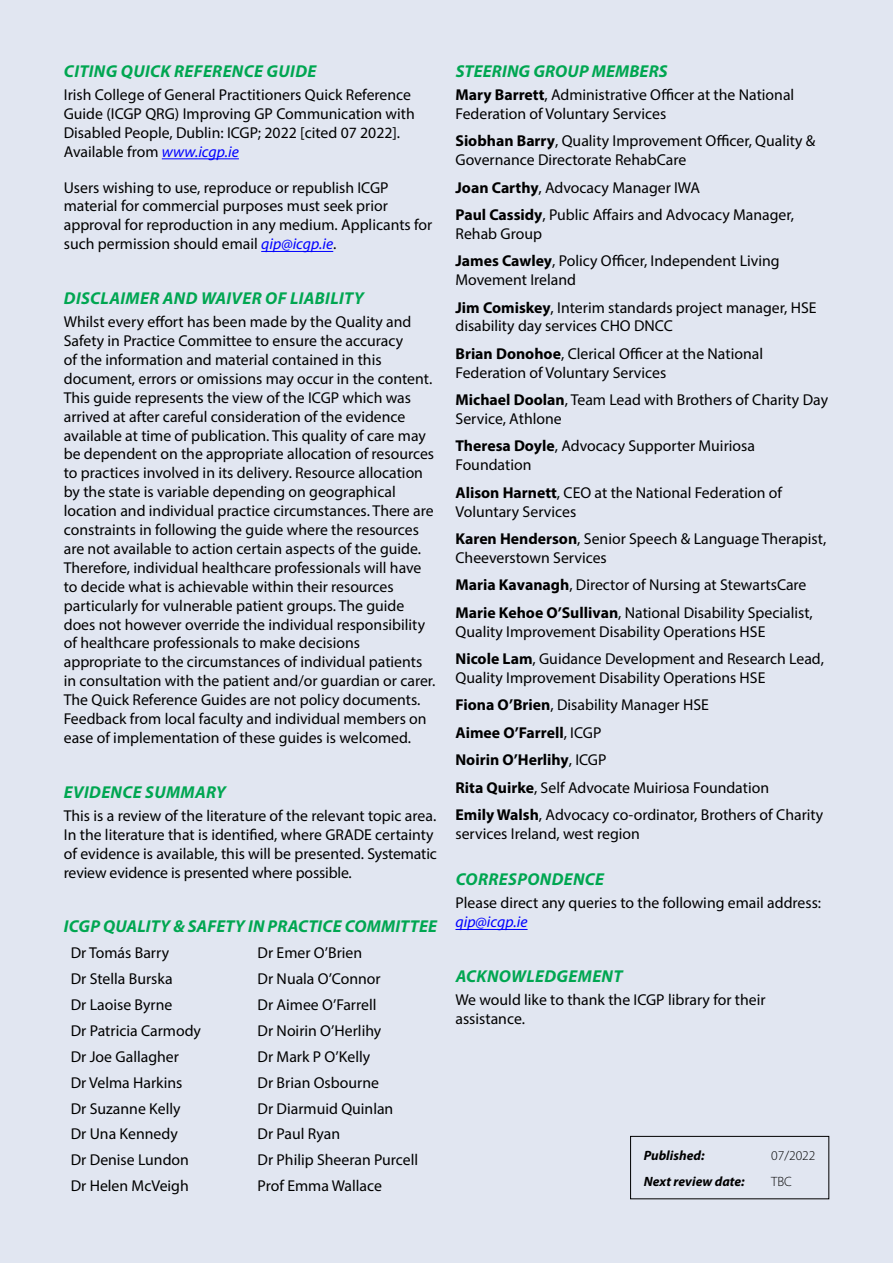
<style>
.page{position:relative;width:893px;height:1263px;background:#e1e6f1}
.page>*{position:absolute;margin:0;border:0;box-sizing:border-box;transform-origin:0 0}
.t1{font:italic 700 17.25px "Myriad Pro";letter-spacing:.02em;color:#00a651}
.t2{font:15.75px/18.9px "Myriad Pro";color:#000}
.t3{font:italic 15.75px "Myriad Pro";color:#00f}
.t4{font:italic 700 13.5px "Myriad Pro";color:#000}
.t5{font:300 13.5px "Myriad Pro";color:#000}
.s1{font-style:italic;color:#00f}
.s2{font-weight:700}
</style>
<div class="page">
<hr style="left:162px;top:159px;width:77px;height:1px;background:#00f">
<hr style="left:261px;top:251px;width:72px;height:1px;background:#00f">
<hr style="left:455px;top:929px;width:73px;height:1px;background:#00f">
<div style="left:630px;top:1136px;width:199px;height:63px;border:1px solid #000"></div>
<p class="t1" style="left:64px;top:60px;width:254px">CITING QUICK REFERENCE GUIDE</p>
<p class="t2" style="left:64px;top:85px;width:352px">Irish College of General Practitioners Quick Reference Guide (ICGP QRG) Improving GP Communication with Disabled People, Dublin: ICGP; 2022 [cited 07 2022].<br>Available from <span class="s1">www.icgp.ie</span></p>
<p class="t2" style="left:64px;top:178px;width:370px">Users wishing to use, reproduce or republish ICGP material for commercial purposes must seek prior approval for reproduction in any medium. Applicants for such permission should email <span class="s1">qip@icgp.ie</span>.</p>
<p class="t1" style="left:64px;top:287px;width:302px">DISCLAIMER AND WAIVER OF LIABILITY</p>
<p class="t2" style="left:64px;top:312px;width:373px">Whilst every effort has been made by the Quality and Safety in Practice Committee to ensure the accuracy<br>of the information and material contained in this document, errors or omissions may occur in the content.<br>This guide represents the view of the ICGP which was arrived at after careful consideration of the evidence available at time of publication. This quality of care may be dependent on the appropriate allocation of resources to practices involved in its delivery. Resource allocation by the state is variable depending on geographical location and individual practice circumstances. There are constraints in following the guide where the resources are not available to action certain aspects of the guide.<br>Therefore, individual healthcare professionals will have to decide what is achievable within their resources particularly for vulnerable patient groups. The guide does not however override the individual responsibility of healthcare professionals to make decisions appropriate to the circumstances of individual patients in consultation with the patient and/or guardian or carer.<br>The Quick Reference Guides are not policy documents.<br>Feedback from local faculty and individual members on ease of implementation of these guides is welcomed.</p>
<p class="t1" style="left:64px;top:781px;width:164px">EVIDENCE SUMMARY</p>
<p class="t2" style="left:64px;top:806px;width:375px">This is a review of the literature of the relevant topic area.<br>In the literature that is identified, where GRADE certainty of evidence is available, this will be presented. Systematic review evidence is presented where possible.</p>
<p class="t1" style="left:64px;top:915px;width:375px">ICGP QUALITY &amp; SAFETY IN PRACTICE COMMITTEE</p>
<p class="t2" style="left:71px;top:940px;width:132px;line-height:25.8px">Dr Tomás Barry<br>Dr Stella Burska<br>Dr Laoise Byrne<br>Dr Patricia Carmody<br>Dr Joe Gallagher<br>Dr Velma Harkins<br>Dr Suzanne Kelly<br>Dr Una Kennedy<br>Dr Denise Lundon<br>Dr Helen McVeigh</p>
<p class="t2" style="left:258px;top:940px;width:162px;line-height:25.8px">Dr Emer O’Brien<br>Dr Nuala O’Connor<br>Dr Aimee O’Farrell<br>Dr Noirin O’Herlihy<br>Dr Mark P O’Kelly<br>Dr Brian Osbourne<br>Dr Diarmuid Quinlan<br>Dr Paul Ryan<br>Dr Philip Sheeran Purcell<br>Prof Emma Wallace</p>
<p class="t1" style="left:456px;top:60px;width:213px">STEERING GROUP MEMBERS</p>
<p class="t2" style="left:455px;top:85px;width:340px"><span class="s2">Mary Barrett</span>, Administrative Officer at the National<br>Federation of Voluntary Services</p>
<p class="t2" style="left:455px;top:131px;width:361px"><span class="s2">Siobhan Barry</span>, Quality Improvement Officer, Quality &amp;<br>Governance Directorate RehabCare</p>
<p class="t2" style="left:455px;top:173px;width:340px;line-height:27.5px"><span class="s2">Joan Carthy</span>, Advocacy Manager IWA<br><span class="s2">Paul Cassidy</span>, Public Affairs and Advocacy Manager,</p>
<p class="t2" style="left:455px;top:220px;width:326px;line-height:27.5px">Rehab Group<br><span class="s2">James Cawley</span>, Policy Officer, Independent Living</p>
<p class="t2" style="left:455px;top:266px;width:363px;line-height:27.5px">Movement Ireland<br><span class="s2">Jim Comiskey</span>, Interim standards project manager, HSE</p>
<p class="t2" style="left:455px;top:312px;width:309px;line-height:27.5px">disability day services CHO DNCC<br><span class="s2">Brian Donohoe</span>, Clerical Officer at the National</p>
<p class="t2" style="left:455px;top:358px;width:374px;line-height:27.5px">Federation of Voluntary Services<br><span class="s2">Michael Doolan</span>, Team Lead with Brothers of Charity Day</p>
<p class="t2" style="left:455px;top:405px;width:301px;line-height:27.5px">Service, Athlone<br><span class="s2">Theresa Doyle</span>, Advocacy Supporter Muiriosa</p>
<p class="t2" style="left:455px;top:451px;width:328px;line-height:27.5px">Foundation<br><span class="s2">Alison Harnett</span>, CEO at the National Federation of</p>
<p class="t2" style="left:455px;top:497px;width:372px;line-height:27.5px">Voluntary Services<br><span class="s2">Karen Henderson</span>, Senior Speech &amp; Language Therapist,</p>
<p class="t2" style="left:455px;top:544px;width:359px;line-height:27.5px">Cheeverstown Services<br><span class="s2">Maria Kavanagh</span>, Director of Nursing at StewartsCare<br><span class="s2">Marie Kehoe O’Sullivan</span>, National Disability Specialist,</p>
<p class="t2" style="left:455px;top:617px;width:370px;line-height:27.5px">Quality Improvement Disability Operations HSE<br><span class="s2">Nicole Lam</span>, Guidance Development and Research Lead,</p>
<p class="t2" style="left:455px;top:664px;width:369px;line-height:27.5px">Quality Improvement Disability Operations HSE<br><span class="s2">Fiona O’Brien</span>, Disability Manager HSE<br><span class="s2">Aimee O’Farrell</span>, ICGP<br><span class="s2">Noirin O’Herlihy</span>, ICGP<br><span class="s2">Rita Quirke</span>, Self Advocate Muiriosa Foundation<br><span class="s2">Emily Walsh</span>, Advocacy co-ordinator, Brothers of Charity</p>
<p class="t2" style="left:455px;top:824px;width:186px">services Ireland, west region</p>
<p class="t1" style="left:456px;top:868px;width:150px">CORRESPONDENCE</p>
<p class="t2" style="left:455px;top:893px;width:367px">Please direct any queries to the following email address:</p>
<p class="t3" style="left:455px;top:912px;width:74px">qip@icgp.ie</p>
<p class="t1" style="left:456px;top:965px;width:168px">ACKNOWLEDGEMENT</p>
<p class="t2" style="left:455px;top:990px;width:312px">We would like to thank the ICGP library for their assistance.</p>
<p class="t4" style="left:644px;top:1146px;width:62px">Published:</p>
<p class="t5" style="left:771px;top:1147px;width:46px">07/2022</p>
<p class="t4" style="left:644px;top:1172px;width:103px">Next review date:</p>
<p class="t5" style="left:771px;top:1173px;width:22px">TBC</p>
</div>
